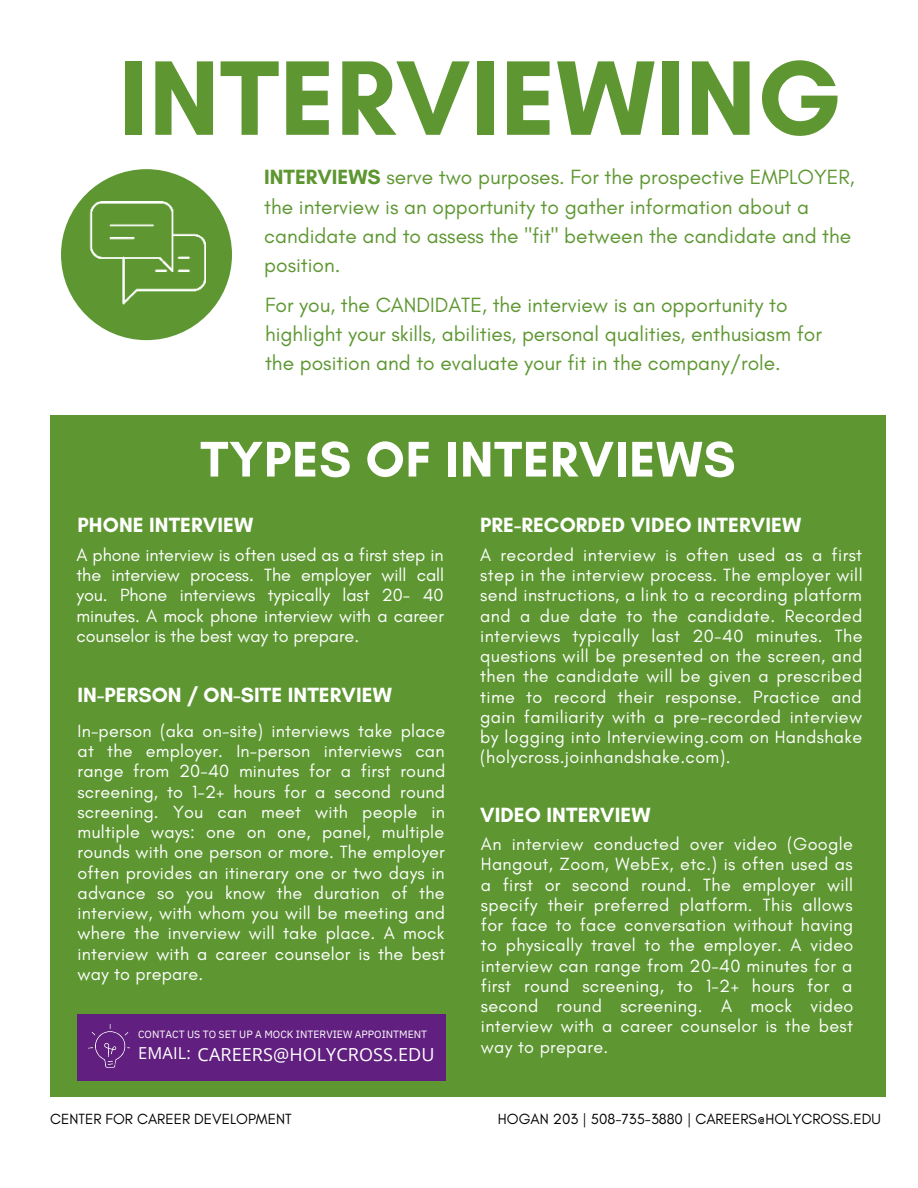
<style>
.page{position:relative;width:918px;height:1188px;background:#fff}
.page>*{position:absolute;margin:0;border:0;box-sizing:border-box;transform-origin:0 0}
.t1{font:700 108px "Glacial Indifference";letter-spacing:.005em;color:#5e9732}
.t2{font:700 51px "Glacial Indifference";letter-spacing:.015em;color:#fff}
.t3{font:21px/29.2px "Glacial Indifference";color:#5e9732}
.t4{font:700 21px "Glacial Indifference";letter-spacing:.005em;color:#fff}
.t5{font:18px/20.2px "Glacial Indifference";letter-spacing:.015em;color:#fff;text-align:justify}
.t6{font:18px "Open Sans";letter-spacing:.005em;color:#fff}
.t7{font:15px "Glacial Indifference";color:#000}
.t8{font:10.5px "IBM Plex Sans";color:#fff}
.s1{font-weight:700}
.s2{font-size:16.5px}
</style>
<div class="page">
<div style="left:61px;top:169px;width:171px;height:171px;background:#5e9732;border-radius:50%"></div>
<img style="left:89px;top:201px;width:117px;height:104px">
<div style="left:50px;top:416px;width:836px;height:681px;background:#5e9732"></div>
<div style="left:77px;top:1015px;width:368px;height:66px;background:#611f7f"></div>
<img style="left:88px;top:1025px;width:42px;height:43px">
<h1 class="t1" style="left:119px;top:32px;width:724px">INTERVIEWING</h1>
<p class="t3" style="left:264px;top:162px;width:592px"><span class="s1">INTERVIEWS</span> serve two purposes. For the prospective EMPLOYER, the interview is an opportunity to gather information about a candidate and to assess the "fit" between the candidate and the position.</p>
<p class="t3" style="left:265px;top:290px;width:558px">For you, the CANDIDATE, the interview is an opportunity to highlight your skills, abilities, personal qualities, enthusiasm for the position and to evaluate your fit in the company/role.</p>
<h2 class="t2" style="left:200px;top:428px;width:537px">TYPES OF INTERVIEWS</h2>
<p class="t4" style="left:78px;top:512px;width:177px">PHONE INTERVIEW</p>
<p class="t5" style="left:76px;top:544px;width:369px">A phone interview is often used as a first step in the interview process. The employer will call you. Phone interviews typically last 20- 40 minutes. A mock phone interview with a career counselor is the best way to prepare.</p>
<p class="t4" style="left:78px;top:682px;width:316px">IN-PERSON / ON-SITE INTERVIEW</p>
<p class="t5" style="left:78px;top:720px;width:369px">In-person (aka on-site) interviews take place at the employer. In-person interviews can range from 20-40 minutes for a first round screening, to 1-2+ hours for a second round screening. You can meet with people in multiple ways: one on one, panel, multiple rounds with one person or more. The employer often provides an itinerary one or two days in advance so you know the duration of the interview, with whom you will be meeting and where the inverview will take place. A mock interview with a career counselor is the best way to prepare.</p>
<p class="t8" style="left:138px;top:1027px;width:291px">CONTACT US TO SET UP A MOCK INTERVIEW APPOINTMENT</p>
<p class="t6" style="left:138px;top:1041px;width:298px"><span class="s2">EMAIL:</span> CAREERS@HOLYCROSS.EDU</p>
<p class="t4" style="left:480px;top:512px;width:322px">PRE-RECORDED VIDEO INTERVIEW</p>
<p class="t5" style="left:480px;top:544px;width:384px">A recorded interview is often used as a first step in the interview process. The employer will send instructions, a link to a recording platform and a due date to the candidate. Recorded interviews typically last 20-40 minutes. The questions will be presented on the screen, and then the candidate will be given a prescribed time to record their response. Practice and gain familiarity with a pre-recorded interview by logging into Interviewing.com on Handshake (holycross.joinhandshake.com).</p>
<p class="t4" style="left:480px;top:802px;width:172px">VIDEO INTERVIEW</p>
<p class="t5" style="left:481px;top:834px;width:374px">An interview conducted over video (Google Hangout, Zoom, WebEx, etc.) is often used as a first or second round. The employer will specify their preferred platform. This allows for face to face conversation without having to physically travel to the employer. A video interview can range from 20-40 minutes for a first round screening, to 1-2+ hours for a second round screening. A mock video interview with a career counselor is the best way to prepare.</p>
<p class="t7" style="left:50px;top:1110px;width:243px">CENTER FOR CAREER DEVELOPMENT</p>
<p class="t7" style="left:498px;top:1110px;width:385px">HOGAN 203 | 508-735-3880 | CAREERS@HOLYCROSS.EDU</p>
</div>
